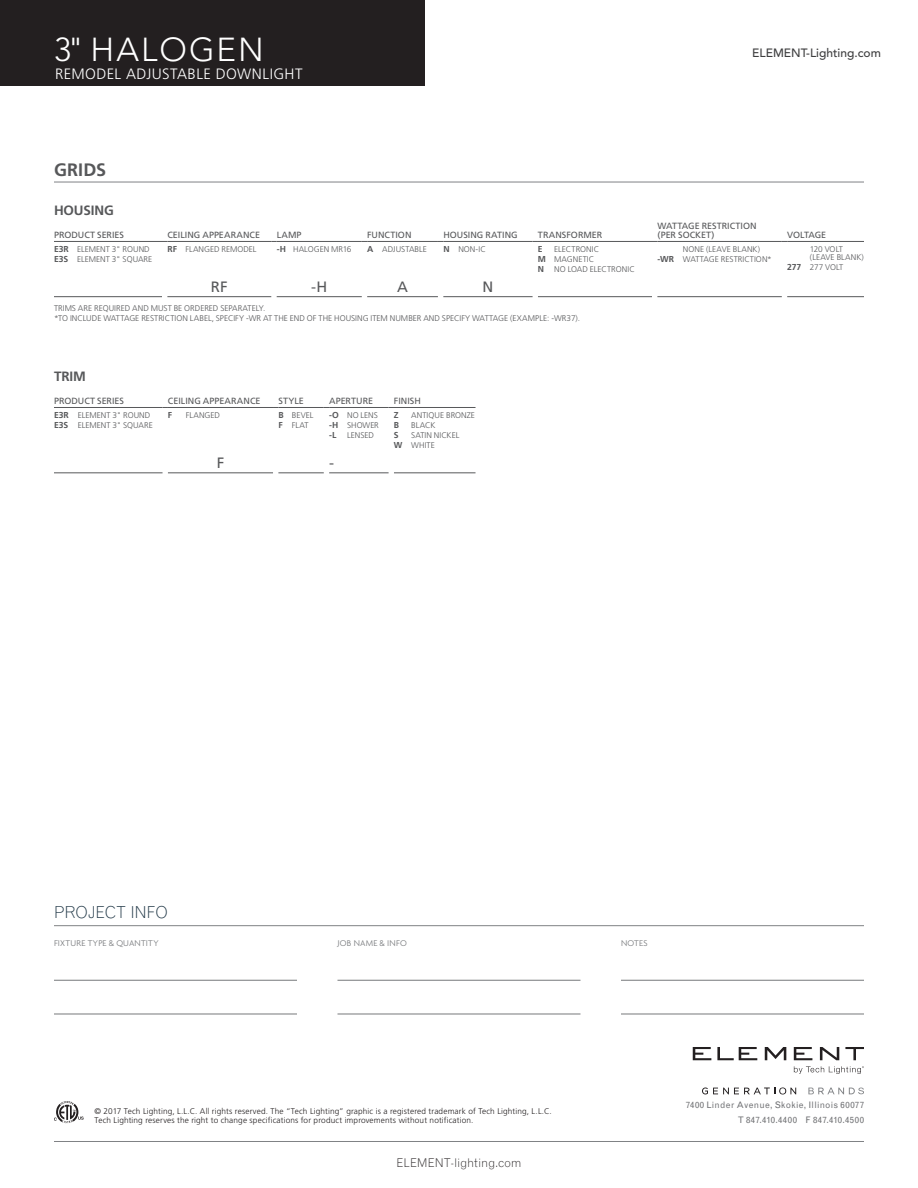
<style>
.page{position:relative;width:918px;height:1188px;background:#fff}
.page>*{position:absolute;margin:0;border:0;box-sizing:border-box;transform-origin:0 0}
.t1{font:300 33px "Avenir";letter-spacing:.06em;color:#fff}
.Spec_Header{font:700 18px "Frutiger";letter-spacing:.005em;color:#57585a}
.t2{font:300 16.5px "Grotesque";letter-spacing:-.02em;color:#203746}
.t3{font:300 15px "Frutiger";letter-spacing:.03em;color:#fff}
.Ordering_Grid_Center{font:15px "Frutiger";color:#57585a}
.Product_Options{font:700 13.5px "Frutiger";letter-spacing:-.01em;color:#57585a}
.t4{font:300 12px "Grotesque";letter-spacing:-.01em;color:#231f20}
.t5{font:500 12px "Avenir";color:#3e3e3f}
.Product_Options-2{font:9px/9px "Frutiger";color:#57585a}
.t6{font:9px/14.4px "Grotesque";letter-spacing:.03em;color:#717275;text-align:right}
.t7{font:300 9px "Agenda";letter-spacing:.025em;color:#76787b}
.Product_Options-3{font:9px "Frutiger";letter-spacing:-.02em;color:#57585a}
.Product_Options-4{font:700 8.7px "Frutiger";color:#57585a}
.Product_Options-5{font:300 8.25px/7.8px "Frutiger";letter-spacing:.005em;color:#57585a}
.t8{font:300 8.25px/9px "Frutiger";letter-spacing:.015em;color:#231f20}
.s1{font-weight:700;font-size:8.7px}
</style>
<div class="page">
<hr style="left:54px;top:925px;width:810px;height:1px;background:#808285">
<svg style="left:54px;top:1101px;width:30px;height:22px"></svg>
<svg style="left:702px;top:1087px;width:94px;height:7px"></svg>
<svg style="left:808px;top:1088px;width:56px;height:6px"></svg>
<hr style="left:54px;top:980px;width:243px;height:1px;background:#76787b">
<hr style="left:54px;top:1014px;width:243px;height:1px;background:#76787b">
<hr style="left:338px;top:980px;width:242px;height:1px;background:#76787b">
<hr style="left:338px;top:1014px;width:242px;height:1px;background:#76787b">
<hr style="left:621px;top:980px;width:243px;height:1px;background:#76787b">
<hr style="left:621px;top:1014px;width:243px;height:1px;background:#76787b">
<svg style="left:693px;top:1047px;width:18px;height:13px"></svg>
<svg style="left:717px;top:1047px;width:40px;height:13px"></svg>
<svg style="left:765px;top:1047px;width:21px;height:13px"></svg>
<svg style="left:794px;top:1047px;width:18px;height:13px"></svg>
<svg style="left:820px;top:1047px;width:19px;height:13px"></svg>
<svg style="left:845px;top:1047px;width:19px;height:13px"></svg>
<svg style="left:794px;top:1066px;width:70px;height:8px"></svg>
<hr style="left:54px;top:1141px;width:810px;height:1px;background:#808285">
<div style="left:0;top:0;width:425px;height:86px;background:#231f20"></div>
<hr style="left:54px;top:241px;width:108px;height:1px;background:#57585a">
<hr style="left:167px;top:241px;width:104px;height:1px;background:#57585a">
<hr style="left:277px;top:241px;width:85px;height:1px;background:#57585a">
<hr style="left:367px;top:241px;width:71px;height:1px;background:#57585a">
<hr style="left:443px;top:241px;width:90px;height:1px;background:#57585a">
<hr style="left:538px;top:241px;width:114px;height:1px;background:#57585a">
<hr style="left:657px;top:241px;width:125px;height:1px;background:#57585a">
<hr style="left:787px;top:241px;width:77px;height:1px;background:#57585a">
<hr style="left:54px;top:296px;width:108px;height:1px;background:#57585a">
<hr style="left:167px;top:296px;width:104px;height:1px;background:#57585a">
<hr style="left:277px;top:296px;width:85px;height:1px;background:#57585a">
<hr style="left:367px;top:296px;width:71px;height:1px;background:#57585a">
<hr style="left:443px;top:296px;width:90px;height:1px;background:#57585a">
<hr style="left:538px;top:296px;width:114px;height:1px;background:#57585a">
<hr style="left:657px;top:296px;width:125px;height:1px;background:#57585a">
<hr style="left:787px;top:296px;width:77px;height:1px;background:#57585a">
<hr style="left:54px;top:407px;width:109px;height:1px;background:#57585a">
<hr style="left:168px;top:407px;width:105px;height:1px;background:#57585a">
<hr style="left:278px;top:407px;width:46px;height:1px;background:#57585a">
<hr style="left:329px;top:407px;width:60px;height:1px;background:#57585a">
<hr style="left:394px;top:407px;width:82px;height:1px;background:#57585a">
<hr style="left:54px;top:472px;width:109px;height:1px;background:#57585a">
<hr style="left:168px;top:472px;width:105px;height:1px;background:#57585a">
<hr style="left:278px;top:472px;width:46px;height:1px;background:#57585a">
<hr style="left:329px;top:472px;width:60px;height:1px;background:#57585a">
<hr style="left:394px;top:472px;width:82px;height:1px;background:#57585a">
<hr style="left:54px;top:182px;width:810px;height:1px;background:#808285">
<h1 class="t1" style="left:54px;top:31px;width:211px">3" HALOGEN</h1>
<h3 class="t5" style="left:752px;top:46px;width:130px">ELEMENT-Lighting.com</h3>
<h3 class="t3" style="left:55px;top:65px;width:249px">REMODEL ADJUSTABLE DOWNLIGHT</h3>
<p class="Spec_Header" style="left:54px;top:159px;width:54px">GRIDS</p>
<p class="Product_Options" style="left:54px;top:203px;width:61px">HOUSING</p>
<p class="Product_Options-2" style="left:54px;top:230px;width:72px">PRODUCT SERIES</p>
<p class="Product_Options-2" style="left:167px;top:230px;width:94px">CEILING APPEARANCE</p>
<p class="Product_Options-2" style="left:277px;top:230px;width:26px">LAMP</p>
<p class="Product_Options-2" style="left:367px;top:230px;width:46px">FUNCTION</p>
<p class="Product_Options-2" style="left:443px;top:230px;width:76px">HOUSING RATING</p>
<p class="Product_Options-2" style="left:538px;top:230px;width:66px">TRANSFORMER</p>
<p class="Product_Options-2" style="left:657px;top:221px;width:101px">WATTAGE RESTRICTION (PER SOCKET)</p>
<p class="Product_Options-3" style="left:787px;top:229px;width:41px">VOLTAGE</p>
<p class="Product_Options-5" style="left:54px;top:245px;width:97px"><span class="s1">E3R</span> ELEMENT 3" ROUND</p>
<p class="Product_Options-5" style="left:54px;top:256px;width:100px"><span class="s1">E3S</span> ELEMENT 3" SQUARE</p>
<p class="Product_Options-5" style="left:683px;top:245px;width:79px">NONE (LEAVE BLANK)</p>
<p class="Product_Options-5" style="left:657px;top:256px;width:116px"><span class="s1">-WR</span> WATTAGE RESTRICTION*</p>
<p class="Product_Options-5" style="left:810px;top:245px;width:55px">120 VOLT (LEAVE BLANK)</p>
<p class="Product_Options-5" style="left:787px;top:263px;width:58px"><span class="s1">277</span> 277 VOLT</p>
<p class="Product_Options-5" style="left:167px;top:245px;width:91px"><span class="s1">RF</span> FLANGED REMODEL</p>
<p class="Product_Options-5" style="left:277px;top:245px;width:76px"><span class="s1">-H</span> HALOGEN MR16</p>
<p class="Product_Options-5" style="left:367px;top:245px;width:61px"><span class="s1">A</span> ADJUSTABLE</p>
<p class="Product_Options-5" style="left:443px;top:245px;width:44px"><span class="s1">N</span> NON-IC</p>
<p class="Product_Options-4" style="left:538px;top:244px;width:6px">E</p>
<p class="Product_Options-5" style="left:554px;top:245px;width:46px">ELECTRONIC</p>
<p class="Product_Options-5" style="left:538px;top:256px;width:58px"><span class="s1">M</span> MAGNETIC</p>
<p class="Product_Options-5" style="left:538px;top:266px;width:98px"><span class="s1">N</span> NO LOAD ELECTRONIC</p>
<p class="Ordering_Grid_Center" style="left:211px;top:278px;width:18px">RF</p>
<p class="Ordering_Grid_Center" style="left:311px;top:278px;width:18px">-H</p>
<p class="Ordering_Grid_Center" style="left:397px;top:278px;width:12px">A</p>
<p class="Ordering_Grid_Center" style="left:483px;top:278px;width:12px">N</p>
<p class="Product_Options-5" style="left:54px;top:304px;width:528px;line-height:9.8px">TRIMS ARE REQUIRED AND MUST BE ORDERED SEPARATELY.<br>*TO INCLUDE WATTAGE RESTRICTION LABEL, SPECIFY -WR AT THE END OF THE HOUSING ITEM NUMBER AND SPECIFY WATTAGE (EXAMPLE: -WR37).</p>
<p class="Product_Options" style="left:54px;top:369px;width:33px">TRIM</p>
<p class="Product_Options-2" style="left:54px;top:396px;width:72px">PRODUCT SERIES</p>
<p class="Product_Options-2" style="left:168px;top:396px;width:94px">CEILING APPEARANCE</p>
<p class="Product_Options-2" style="left:278px;top:396px;width:27px">STYLE</p>
<p class="Product_Options-2" style="left:329px;top:396px;width:46px">APERTURE</p>
<p class="Product_Options-2" style="left:394px;top:396px;width:28px">FINISH</p>
<p class="Product_Options-5" style="left:54px;top:411px;width:98px"><span class="s1">E3R</span> ELEMENT 3" ROUND</p>
<p class="Product_Options-5" style="left:54px;top:422px;width:100px"><span class="s1">E3S</span> ELEMENT 3" SQUARE</p>
<p class="Product_Options-5" style="left:329px;top:411px;width:50px"><span class="s1">-O</span> NO LENS</p>
<p class="Product_Options-5" style="left:329px;top:422px;width:51px"><span class="s1">-H</span> SHOWER</p>
<p class="Product_Options-5" style="left:329px;top:432px;width:46px"><span class="s1">-L</span> LENSED</p>
<p class="Product_Options-4" style="left:168px;top:410px;width:6px">F</p>
<p class="Product_Options-5" style="left:186px;top:411px;width:36px">FLANGED</p>
<p class="Product_Options-5" style="left:278px;top:411px;width:37px"><span class="s1">B</span> BEVEL</p>
<p class="Product_Options-5" style="left:278px;top:422px;width:32px"><span class="s1">F</span> FLAT</p>
<p class="Product_Options-4" style="left:394px;top:410px;width:6px">Z</p>
<p class="Product_Options-5" style="left:411px;top:411px;width:65px">ANTIQUE BRONZE</p>
<p class="Product_Options-4" style="left:394px;top:420px;width:7px">B</p>
<p class="Product_Options-5" style="left:411px;top:422px;width:26px">BLACK</p>
<p class="Product_Options-4" style="left:394px;top:430px;width:6px">S</p>
<p class="Product_Options-5" style="left:411px;top:432px;width:50px">SATIN NICKEL</p>
<p class="Product_Options-5" style="left:394px;top:442px;width:42px"><span class="s1">W</span> WHITE</p>
<p class="Ordering_Grid_Center" style="left:217px;top:454px;width:9px">F</p>
<p class="Ordering_Grid_Center" style="left:329px;top:454px;width:6px">-</p>
<h3 class="t2" style="left:54px;top:903px;width:115px">PROJECT INFO</h3>
<p class="t7" style="left:54px;top:938px;width:106px">FIXTURE TYPE &amp; QUANTITY</p>
<p class="t7" style="left:338px;top:938px;width:71px">JOB NAME &amp; INFO</p>
<p class="t7" style="left:621px;top:938px;width:28px">NOTES</p>
<p class="t8" style="left:94px;top:1107px;width:459px">© 2017 Tech Lighting, L.L.C. All rights reserved. The “Tech Lighting” graphic is a registered trademark of Tech Lighting, L.L.C.<br>Tech Lighting reserves the right to change specifications for product improvements without notification.</p>
<h3 class="t4" style="left:397px;top:1155px;width:126px">ELEMENT-lighting.com</h3>
<p class="t6" style="left:686px;top:1098px;width:180px">7400 Linder Avenue, Skokie, Illinois 60077<br>T 847.410.4400 F 847.410.4500</p>
</div>
